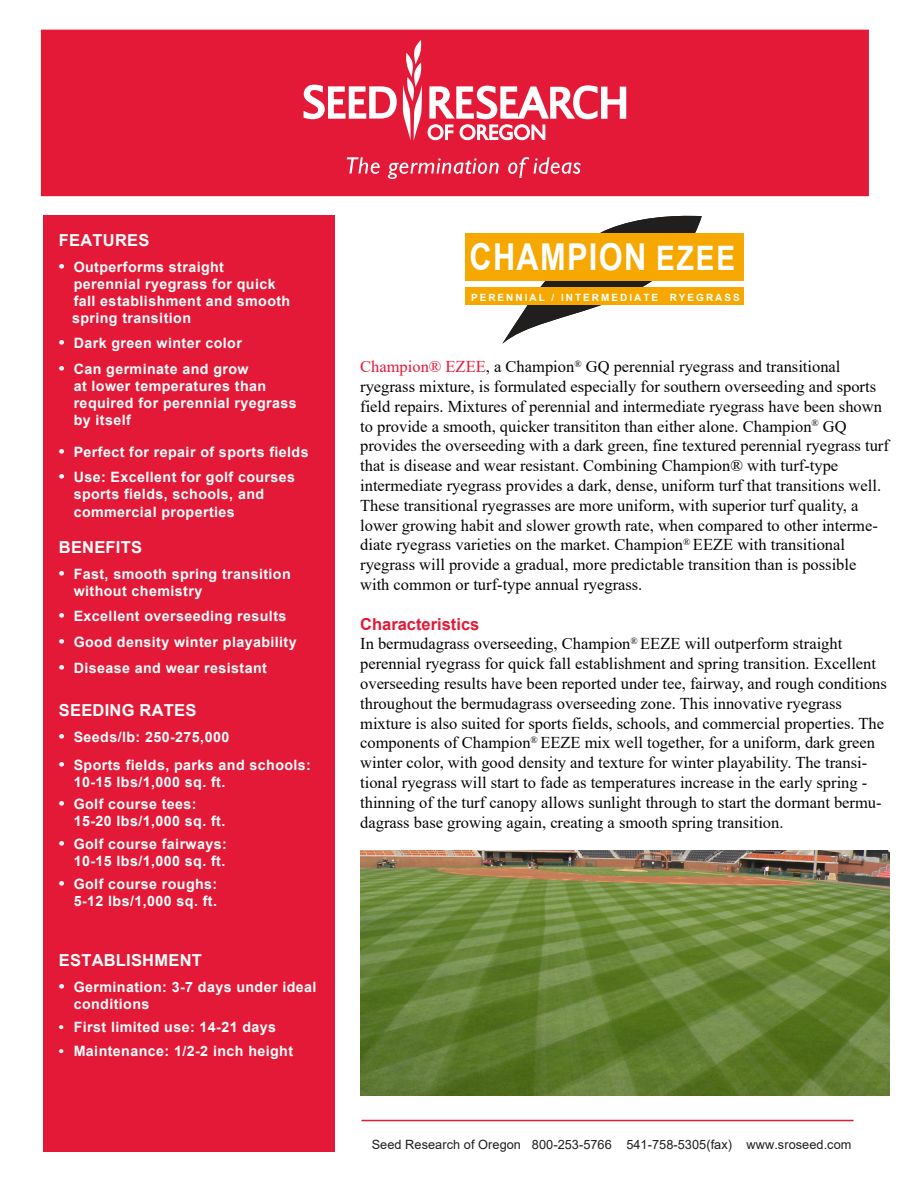
<style>
.page{position:relative;width:918px;height:1188px;background:#fff}
.page>*{position:absolute;margin:0;border:0;box-sizing:border-box;transform-origin:0 0}
.t1{font:700 37.05px "Arial";letter-spacing:.04em;color:#fff;scale:.83 1}
.t2{font:16.5px/19.8px "Times New Roman";color:#040503}
.t3{font:700 16.5px "Arial";letter-spacing:.015em;color:#fff}
.t4{font:700 16.5px "Arial";color:#e31937}
.t5{font:700 14.25px/17.1px "Arial";letter-spacing:.03em;color:#fff}
.t6{font:12.75px "Arial";letter-spacing:.005em;color:#211d1e}
.t7{font:700 10.05px "Arial";letter-spacing:.2em;color:#fff}
.s1{font-size:16.5px}
.s2{font-size:33.75px}
.s3{color:#e31937}
</style>
<div class="page">
<div style="left:43px;top:215px;width:292px;height:936px;background:#e31937"></div>
<div style="left:41px;top:30px;width:828px;height:166px;background:#e31937"></div>
<svg style="left:347px;top:157px;width:33px;height:17px"></svg>
<svg style="left:388px;top:158px;width:111px;height:21px"></svg>
<svg style="left:508px;top:157px;width:72px;height:21px"></svg>
<svg style="left:428px;top:85px;width:199px;height:55px"></svg>
<svg style="left:303px;top:40px;width:119px;height:101px"></svg>
<hr style="left:362px;top:1119px;width:492px;height:2px;background:#e31937">
<svg style="left:502px;top:215px;width:200px;height:129px"></svg>
<div style="left:465px;top:233px;width:278px;height:48px;background:#f6a800"></div>
<div style="left:466px;top:287px;width:278px;height:18px;background:#f6a800"></div>
<img style="left:360px;top:850px;width:530px;height:245px">
<p class="t3" style="left:59px;top:229px;width:92px">FEATURES</p>
<p class="t5" style="left:72px;top:258px;width:220px;text-indent:-13px"><span class="s1">•</span> Outperforms straight perennial ryegrass for quick fall establishment and smooth spring transition</p>
<p class="t5" style="left:59px;top:335px;width:185px"><span class="s1">•</span> Dark green winter color</p>
<p class="t5" style="left:74px;top:360px;width:225px;text-indent:-15px"><span class="s1">•</span> Can germinate and grow<br>at lower temperatures than required for perennial ryegrass by itself</p>
<p class="t5" style="left:59px;top:443px;width:251px"><span class="s1">•</span> Perfect for repair of sports fields</p>
<p class="t5" style="left:74px;top:469px;width:223px;text-indent:-15px"><span class="s1">•</span> Use: Excellent for golf courses sports fields, schools, and commercial properties</p>
<p class="t3" style="left:59px;top:536px;width:85px">BENEFITS</p>
<p class="t5" style="left:74px;top:566px;width:219px;text-indent:-15px"><span class="s1">•</span> Fast, smooth spring transition without chemistry</p>
<p class="t5" style="left:59px;top:608px;width:229px"><span class="s1">•</span> Excellent overseeding results</p>
<p class="t5" style="left:59px;top:633px;width:239px"><span class="s1">•</span> Good density winter playability</p>
<p class="t5" style="left:59px;top:659px;width:210px"><span class="s1">•</span> Disease and wear resistant</p>
<p class="t3" style="left:59px;top:698px;width:139px">SEEDING RATES</p>
<p class="t5" style="left:59px;top:728px;width:172px"><span class="s1">•</span> Seeds/lb: 250-275,000</p>
<p class="t5" style="left:74px;top:756px;width:239px;text-indent:-15px"><span class="s1">•</span> Sports fields, parks and schools:<br>10-15 lbs/1,000 sq. ft.</p>
<p class="t5" style="left:74px;top:795px;width:153px;text-indent:-15px"><span class="s1">•</span> Golf course tees:<br>15-20 lbs/1,000 sq. ft.</p>
<p class="t5" style="left:59px;top:835px;width:170px;text-align:right"><span class="s1">•</span> Golf course fairways:<br>10-15 lbs/1,000 sq. ft.</p>
<p class="t5" style="left:59px;top:876px;width:160px;text-align:right"><span class="s1">•</span> Golf course roughs:<br>5-12 lbs/1,000 sq. ft.</p>
<p class="t3" style="left:59px;top:949px;width:145px">ESTABLISHMENT</p>
<p class="t5" style="left:74px;top:978px;width:244px;text-indent:-15px"><span class="s1">•</span> Germination: 3-7 days under ideal conditions</p>
<p class="t5" style="left:59px;top:1019px;width:219px">• First limited use: 14-21 days</p>
<p class="t5" style="left:59px;top:1042px;width:236px">• Maintenance: 1/2-2 inch height</p>
<h1 class="t1" style="left:470px;top:231px;width:321px">CHAMPION <span class="s2">EZEE</span></h1>
<p class="t7" style="left:471px;top:290px;width:270px">PERENNIAL / INTERMEDIATE RYEGRASS</p>
<p class="t2" style="left:360px;top:356px;width:530px"><span class="s3">Champion® EZEE</span>, a Champion<sup>®</sup> GQ perennial ryegrass and transitional ryegrass mixture, is formulated especially for southern overseeding and sports field repairs. Mixtures of perennial and intermediate ryegrass have been shown to provide a smooth, quicker transititon than either alone. Champion<sup>®</sup> GQ provides the overseeding with a dark green, fine textured perennial ryegrass turf that is disease and wear resistant. Combining Champion® with turf-type intermediate ryegrass provides a dark, dense, uniform turf that transitions well.<br>These transitional ryegrasses are more uniform, with superior turf quality, a lower growing habit and slower growth rate, when compared to other interme&shy;diate ryegrass varieties on the market. Champion<sup>®</sup> EEZE with transitional ryegrass will provide a gradual, more predictable transition than is possible with common or turf-type annual ryegrass.</p>
<p class="t4" style="left:360px;top:612px;width:121px">Characteristics</p>
<p class="t2" style="left:360px;top:633px;width:528px">In bermudagrass overseeding, Champion<sup>®</sup> EEZE will outperform straight perennial ryegrass for quick fall establishment and spring transition. Excellent overseeding results have been reported under tee, fairway, and rough conditions throughout the bermudagrass overseeding zone. This innovative ryegrass mixture is also suited for sports fields, schools, and commercial properties. The components of Champion<sup>®</sup> EEZE mix well together, for a uniform, dark green winter color, with good density and texture for winter playability. The transi&shy;tional ryegrass will start to fade as temperatures increase in the early spring - thinning of the turf canopy allows sunlight through to start the dormant bermu&shy;dagrass base growing again, creating a smooth spring transition.</p>
<p class="t6" style="left:372px;top:1135px;width:481px">Seed Research of Oregon 800-253-5766 541-758-5305(fax) www.sroseed.com</p>
</div>
